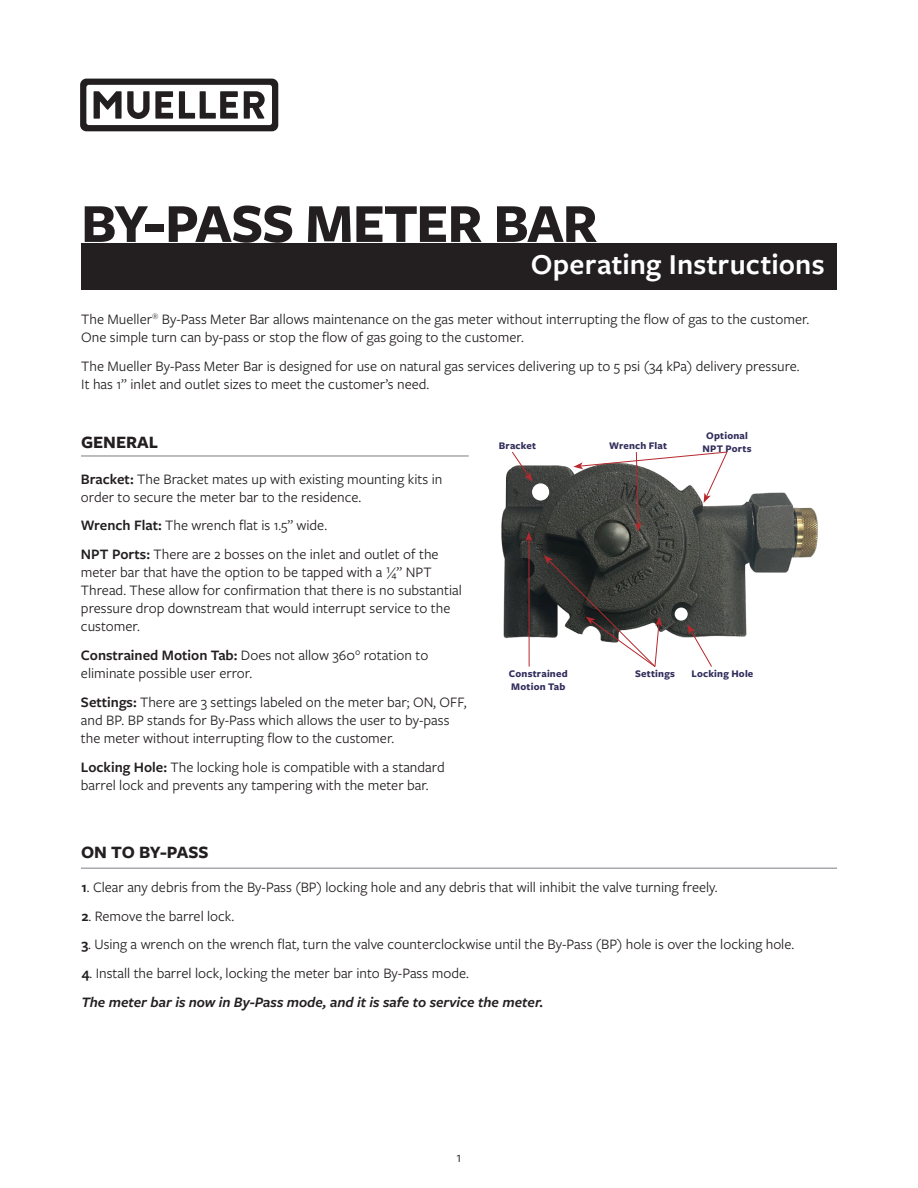
<style>
.page{position:relative;width:918px;height:1188px;background:#fff}
.page>*{position:absolute;margin:0;border:0;box-sizing:border-box;transform-origin:0 0}
.Main_Title{font:700 57px "Freight Sans Pro";letter-spacing:-.02em;color:#231f20}
.Sub_Title{font:600 30px "Freight Sans Pro";letter-spacing:.01em;color:#fff}
.t1{font:700 18px "Freight Sans Pro";color:#231f20}
.Body_Copy_-_Subhead{font:15px/18px "Freight Sans Pro";color:#231f20}
.Body_Copy_-_Subhead-2{font:italic 600 15px "Freight Sans Pro";color:#231f20}
.Feature_-_Bullets{font:700 10.5px/12.6px "Freight Sans Pro";letter-spacing:.02em;color:#312d5b}
.s1{font-weight:600}
</style>
<div class="page">
<div style="left:81px;top:243px;width:756px;height:47px;background:#231f20"></div>
<svg style="left:80px;top:79px;width:198px;height:52px"></svg>
<hr style="left:81px;top:455px;width:388px;height:2px;background:#a8a9ad">
<hr style="left:81px;top:868px;width:756px;height:1px;background:#a8a9ad">
<img style="left:501px;top:465px;width:317px;height:202px">
<svg style="left:511px;top:451px;width:21px;height:31px"></svg>
<hr style="left:529px;top:539px;width:1px;height:128px;background:#b6282d">
<svg style="left:525px;top:532px;width:7px;height:10px"></svg>
<svg style="left:573px;top:451px;width:155px;height:81px"></svg>
<svg style="left:544px;top:555px;width:118px;height:112px"></svg>
<svg style="left:687px;top:624px;width:26px;height:43px"></svg>
<div style="left:532px;top:483px;width:17px;height:18px;background:#fff;border-radius:50%"></div>
<div style="left:675px;top:608px;width:13px;height:13px;background:#fff;border-radius:50%"></div>
<p class="Main_Title" style="left:81px;top:184px;width:518px">BY-PASS METER BAR</p>
<p class="Sub_Title" style="left:531px;top:244px;width:295px">Operating Instructions</p>
<p class="Body_Copy_-_Subhead" style="left:81px;top:310px;width:730px">The Mueller<sup>®</sup> By-Pass Meter Bar allows maintenance on the gas meter without interrupting the flow of gas to the customer.<br>One simple turn can by-pass or stop the flow of gas going to the customer.</p>
<p class="Body_Copy_-_Subhead" style="left:81px;top:356px;width:720px">The Mueller By-Pass Meter Bar is designed for use on natural gas services delivering up to 5 psi (34 kPa) delivery pressure.<br>It has 1” inlet and outlet sizes to meet the customer’s need.</p>
<h1 class="t1" style="left:81px;top:429px;width:79px">GENERAL</h1>
<p class="Body_Copy_-_Subhead" style="left:81px;top:469px;width:363px"><span class="s1">Bracket:</span> The Bracket mates up with existing mounting kits in order to secure the meter bar to the residence.</p>
<p class="Body_Copy_-_Subhead" style="left:81px;top:516px;width:248px"><span class="s1">Wrench Flat:</span> The wrench flat is 1.5” wide.</p>
<p class="Body_Copy_-_Subhead" style="left:81px;top:545px;width:382px"><span class="s1">NPT Ports:</span> There are 2 bosses on the inlet and outlet of the meter bar that have the option to be tapped with a ¼” NPT Thread. These allow for confirmation that there is no substantial pressure drop downstream that would interrupt service to the customer.</p>
<p class="Body_Copy_-_Subhead" style="left:81px;top:645px;width:349px"><span class="s1">Constrained Motion Tab:</span> Does not allow 360° rotation to eliminate possible user error.</p>
<p class="Body_Copy_-_Subhead" style="left:81px;top:692px;width:387px"><span class="s1">Settings:</span> There are 3 settings labeled on the meter bar; ON, OFF, and BP. BP stands for By-Pass which allows the user to by-pass the meter without interrupting flow to the customer.</p>
<p class="Body_Copy_-_Subhead" style="left:81px;top:757px;width:365px"><span class="s1">Locking Hole:</span> The locking hole is compatible with a standard barrel lock and prevents any tampering with the meter bar.</p>
<p class="Feature_-_Bullets" style="left:499px;top:439px;width:39px">Bracket</p>
<p class="Feature_-_Bullets" style="left:609px;top:439px;width:60px">Wrench Flat</p>
<p class="Feature_-_Bullets" style="left:703px;top:429px;width:51px;text-align:center">Optional<br>NPT Ports</p>
<p class="Feature_-_Bullets" style="left:509px;top:667px;width:60px">Constrained<br>Motion Tab</p>
<p class="Feature_-_Bullets" style="left:635px;top:667px;width:42px">Settings</p>
<p class="Feature_-_Bullets" style="left:692px;top:667px;width:63px">Locking Hole</p>
<h1 class="t1" style="left:81px;top:840px;width:129px">ON TO BY-PASS</h1>
<p class="Body_Copy_-_Subhead" style="left:81px;top:877px;width:638px"><span class="s1">1</span>. Clear any debris from the By-Pass (BP) locking hole and any debris that will inhibit the valve turning freely.</p>
<p class="Body_Copy_-_Subhead" style="left:81px;top:906px;width:154px"><span class="s1">2</span>. Remove the barrel lock.</p>
<p class="Body_Copy_-_Subhead" style="left:81px;top:935px;width:714px"><span class="s1">3</span>. Using a wrench on the wrench flat, turn the valve counterclockwise until the By-Pass (BP) hole is over the locking hole.</p>
<p class="Body_Copy_-_Subhead" style="left:81px;top:964px;width:389px"><span class="s1">4</span>. Install the barrel lock, locking the meter bar into By-Pass mode.</p>
<p class="Body_Copy_-_Subhead-2" style="left:81px;top:992px;width:464px">The meter bar is now in By-Pass mode, and it is safe to service the meter.</p>
<p class="Body_Copy_-_Subhead" style="left:457px;top:1148px;width:6px">1</p>
</div>
